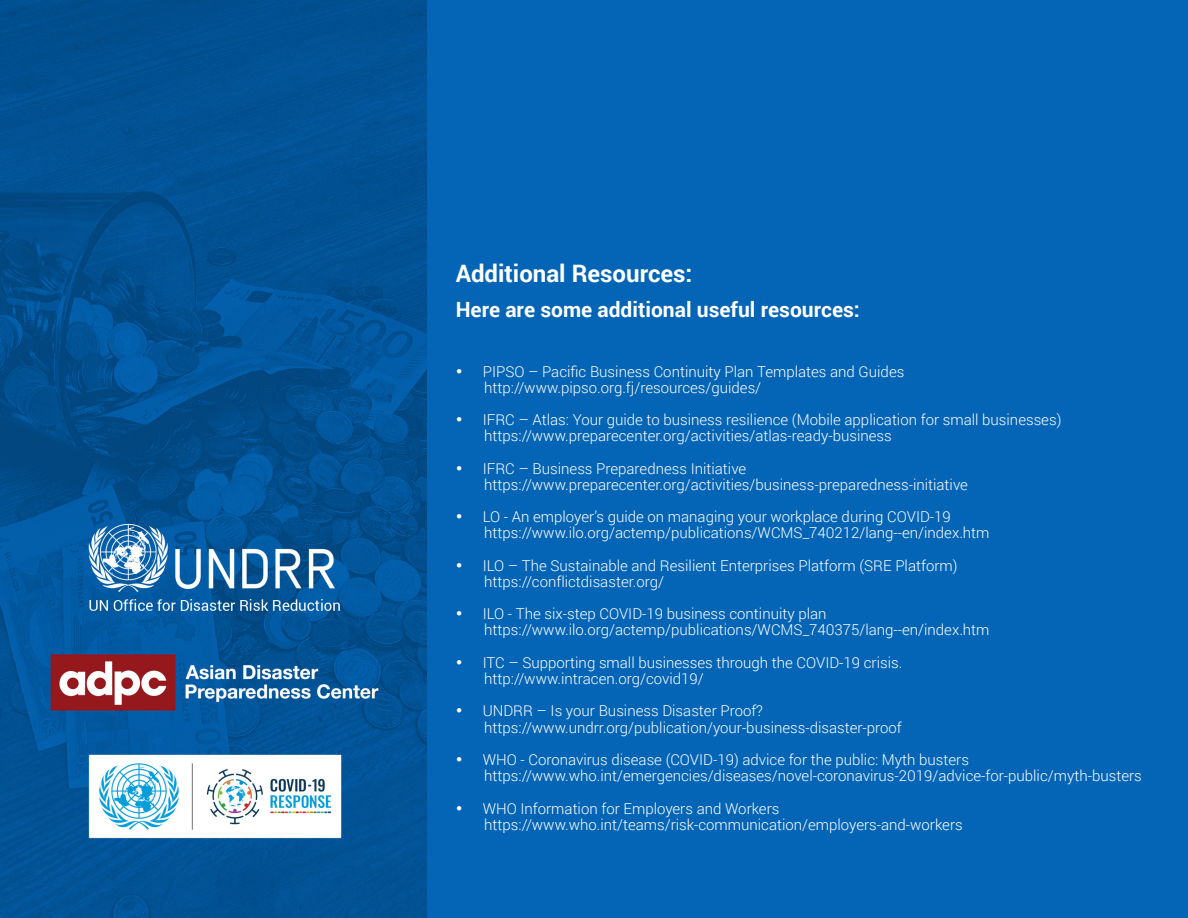
<style>
.page{position:relative;width:1188px;height:918px;background:#fff}
.page>*{position:absolute;margin:0;border:0;box-sizing:border-box;transform-origin:0 0}
.t1{font:700 24px "Roboto";color:#fff}
.t2{font:700 21px "Roboto";color:#fff}
.t3{font:300 15px/16.2px "Roboto";color:#fff}
</style>
<div class="page">
<img style="left:0;top:0;width:1188px;height:918px">
<h1 class="t1" style="left:456px;top:257px;width:238px">Additional Resources:</h1>
<h2 class="t2" style="left:456px;top:295px;width:406px">Here are some additional useful resources:</h2>
<p class="t3" style="left:484px;top:363px;width:422px;text-indent:-28px">• PIPSO – Pacific Business Continuity Plan Templates and Guides http://www.pipso.org.fj/resources/guides/</p>
<p class="t3" style="left:484px;top:411px;width:579px;text-indent:-28px">• IFRC – Atlas: Your guide to business resilience (Mobile application for small businesses) https://www.preparecenter.org/activities/atlas-ready-business</p>
<p class="t3" style="left:484px;top:460px;width:485px;text-indent:-28px">• IFRC – Business Preparedness Initiative https://www.preparecenter.org/activities/business-preparedness-initiative</p>
<p class="t3" style="left:484px;top:508px;width:507px;text-indent:-28px">• LO - An employer’s guide on managing your workplace during COVID-19 https://www.ilo.org/actemp/publications/WCMS_740212/lang--en/index.htm</p>
<p class="t3" style="left:484px;top:557px;width:475px;text-indent:-28px">• ILO – The Sustainable and Resilient Enterprises Platform (SRE Platform) https://conflictdisaster.org/</p>
<p class="t3" style="left:484px;top:605px;width:507px;text-indent:-28px">• ILO - The six-step COVID-19 business continuity plan https://www.ilo.org/actemp/publications/WCMS_740375/lang--en/index.htm</p>
<p class="t3" style="left:484px;top:654px;width:420px;text-indent:-28px">• ITC – Supporting small businesses through the COVID-19 crisis. http://www.intracen.org/covid19/</p>
<p class="t3" style="left:484px;top:702px;width:419px;text-indent:-28px">• UNDRR – Is your Business Disaster Proof? https://www.undrr.org/publication/your-business-disaster-proof</p>
<p class="t3" style="left:484px;top:751px;width:659px;text-indent:-28px">• WHO - Coronavirus disease (COVID-19) advice for the public: Myth busters https://www.who.int/emergencies/diseases/novel-coronavirus-2019/advice-for-public/myth-busters</p>
<p class="t3" style="left:484px;top:800px;width:480px;text-indent:-28px">• WHO Information for Employers and Workers https://www.who.int/teams/risk-communication/employers-and-workers</p>
</div>
